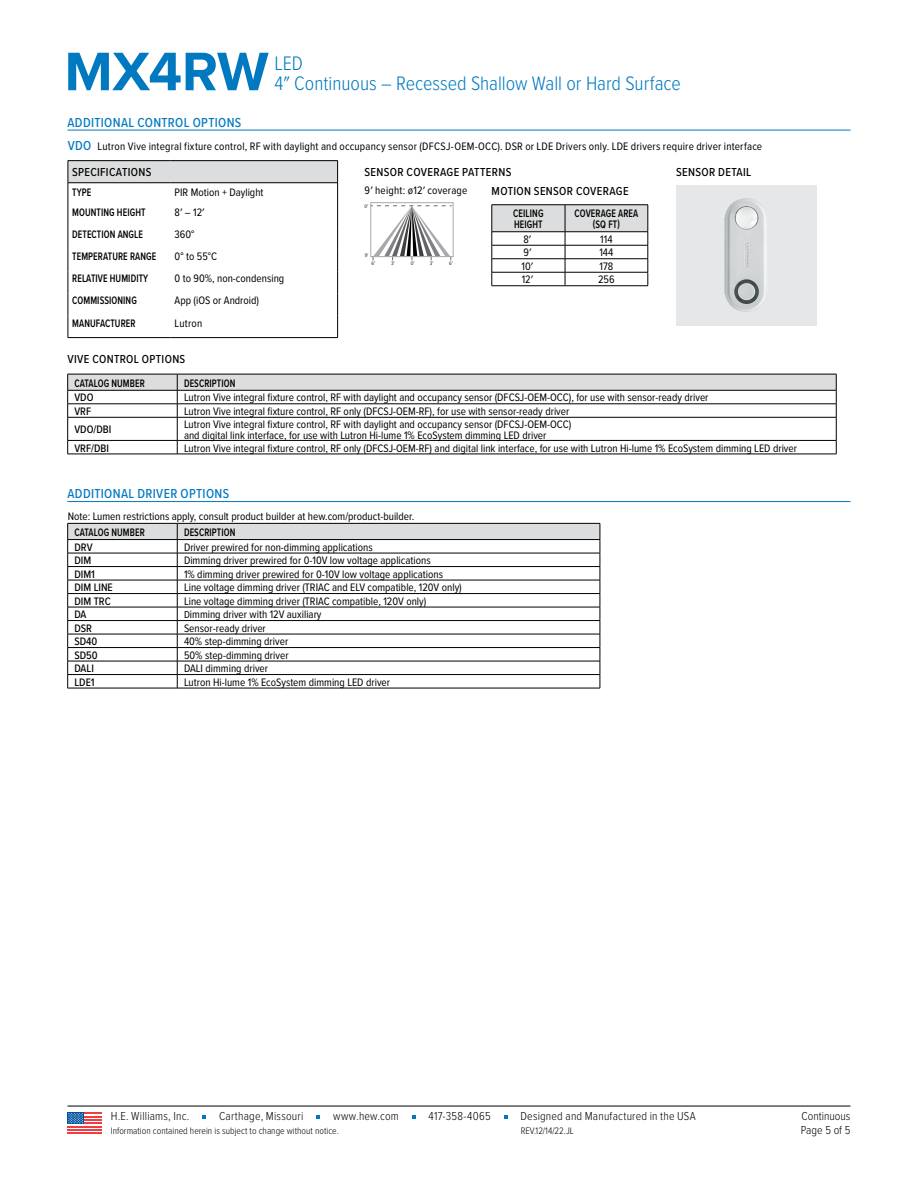
<style>
.page{position:relative;width:918px;height:1188px;background:#fff}
.page>*{position:absolute;margin:0;border:0;box-sizing:border-box;transform-origin:0 0}
.t1{font:700 56.25px "Proxima Nova";letter-spacing:-.01em;color:#0079c1}
.t2{font:300 20.25px/20.2px "Proxima Nova Cond";letter-spacing:-.005em;color:#0079c1}
.Blue__underlined_hea{font:500 13.5px "Proxima Nova Cond";letter-spacing:.025em;color:#0079c1}
.t3{font:300 12px/13.6px "Proxima Nova Cond";letter-spacing:.015em;color:#000}
.t4{font:500 12px "Proxima Nova Cond";letter-spacing:.03em;color:#000}
.t5{font:11.25px/10.5px "Proxima Nova Cond";color:#000}
.t6{font:600 11.25px/10.5px "Proxima Nova Cond";letter-spacing:.01em;color:#000;scale:.85 1}
.t7{font:11.25px "Proxima Nova Cond";letter-spacing:.02em;color:#000}
.t8{font:500 11.25px "Proxima Nova Cond";color:#000}
.t9{font:300 9.75px "Proxima Nova Cond";color:#000}
.t10{font:5.25px "Proxima Nova Cond";color:#231f20}
.s1{font-weight:500;font-size:13.5px;color:#0079c1}
.s2{color:#030404}
.s3{font-weight:600}
.s4{font-size:10.5px}
</style>
<div class="page">
<hr style="left:68px;top:130px;width:782px;height:1px;background:#0079c1">
<hr style="left:68px;top:501px;width:782px;height:1px;background:#0079c1">
<div style="left:68px;top:161px;width:270px;height:22px;background:#dcddde"></div>
<hr style="left:68px;top:337px;width:102px;height:1px;background:#000">
<hr style="left:170px;top:337px;width:168px;height:1px;background:#000">
<hr style="left:68px;top:160px;width:102px;height:1px;background:#000">
<svg style="left:68px;top:161px;width:1px;height:176px"></svg>
<hr style="left:170px;top:160px;width:168px;height:1px;background:#000">
<svg style="left:337px;top:161px;width:1px;height:176px"></svg>
<hr style="left:68px;top:182px;width:102px;height:1px;background:#000">
<hr style="left:170px;top:182px;width:168px;height:1px;background:#000">
<div style="left:371px;top:202px;width:82px;height:55px;border:1px solid #a7a9ac"></div>
<svg style="left:371px;top:206px;width:81px;height:54px"></svg>
<hr style="left:492px;top:204px;width:73px;height:1px;background:#000">
<hr style="left:565px;top:204px;width:83px;height:1px;background:#000">
<svg style="left:492px;top:205px;width:157px;height:81px"></svg>
<hr style="left:492px;top:231px;width:73px;height:1px;background:#000">
<hr style="left:565px;top:231px;width:83px;height:1px;background:#000">
<div style="left:676px;top:185px;width:140px;height:140px;background:#e6e7e8"></div>
<img style="left:725px;top:198px;width:41px;height:114px">
<svg style="left:68px;top:374px;width:769px;height:80px"></svg>
<hr style="left:68px;top:454px;width:109px;height:1px;background:#000">
<hr style="left:177px;top:454px;width:659px;height:1px;background:#000">
<svg style="left:68px;top:523px;width:533px;height:165px"></svg>
<hr style="left:68px;top:688px;width:109px;height:1px;background:#000">
<hr style="left:177px;top:688px;width:423px;height:1px;background:#000">
<hr style="left:68px;top:1106px;width:782px;height:1px;background:#000">
<svg style="left:202px;top:1116px;width:4px;height:3px"></svg>
<svg style="left:316px;top:1116px;width:4px;height:3px"></svg>
<svg style="left:412px;top:1116px;width:4px;height:3px"></svg>
<div style="left:68px;top:1112px;width:34px;height:22px;background:linear-gradient(to right,#fff,#fff)"></div>
<hr style="left:68px;top:1126px;width:34px;height:1px;background:#ef3e42">
<hr style="left:68px;top:1129px;width:34px;height:2px;background:#ef3e42">
<hr style="left:68px;top:1132px;width:34px;height:2px;background:#ef3e42">
<hr style="left:68px;top:1122px;width:34px;height:2px;background:#ef3e42">
<hr style="left:68px;top:1119px;width:34px;height:2px;background:#ef3e42">
<hr style="left:68px;top:1116px;width:34px;height:1px;background:#ef3e42">
<hr style="left:68px;top:1112px;width:34px;height:2px;background:#ef3e42">
<div style="left:68px;top:1112px;width:16px;height:12px;background:#00529c"></div>
<svg style="left:68px;top:1113px;width:15px;height:11px"></svg>
<h1 class="t1" style="left:65px;top:30px;width:206px">MX4RW</h1>
<h2 class="t2" style="left:274px;top:52px;width:408px">LED<br>4″ Continuous – Recessed Shallow Wall or Hard Surface</h2>
<p class="Blue__underlined_hea" style="left:68px;top:112px;width:175px">ADDITIONAL CONTROL OPTIONS</p>
<p class="t7" style="left:68px;top:138px;width:696px"><span class="s1">VDO</span> Lutron Vive integral fixture control, RF with daylight and occupancy sensor (DFCSJ-OEM-OCC). DSR or LDE Drivers only. LDE drivers require driver interface</p>
<p class="t4" style="left:72px;top:164px;width:81px">SPECIFICATIONS</p>
<p class="t4" style="left:365px;top:164px;width:148px">SENSOR COVERAGE PATTERNS</p>
<p class="t4" style="left:676px;top:164px;width:77px">SENSOR DETAIL</p>
<p class="t6" style="left:72px;top:187px;width:24px">TYPE</p>
<p class="t5" style="left:175px;top:187px;width:90px">PIR Motion + Daylight</p>
<p class="t5" style="left:365px;top:185px;width:104px">9′ height: ø12′ coverage</p>
<p class="t4" style="left:492px;top:182px;width:139px">MOTION SENSOR COVERAGE</p>
<p class="t6" style="left:513px;top:208px;width:37px">CEILING<br>HEIGHT</p>
<p class="t6" style="left:575px;top:208px;width:76px;text-align:center">COVERAGE AREA (SQ FT)</p>
<p class="t5" style="left:524px;top:233px;width:9px">8′</p>
<p class="t5" style="left:600px;top:233px;width:14px">114</p>
<p class="t5" style="left:523px;top:247px;width:9px">9′</p>
<p class="t5" style="left:599px;top:247px;width:15px">144</p>
<p class="t5" style="left:522px;top:260px;width:13px">10′</p>
<p class="t5" style="left:600px;top:260px;width:15px">178</p>
<p class="t5" style="left:522px;top:274px;width:13px">12′</p>
<p class="t5" style="left:598px;top:274px;width:18px">256</p>
<p class="t10" style="left:365px;top:202px;width:5px">0<span class="s2">′</span></p>
<p class="t6" style="left:72px;top:207px;width:88px">MOUNTING HEIGHT</p>
<p class="t5" style="left:175px;top:207px;width:32px">8′ – 12′</p>
<p class="t6" style="left:72px;top:229px;width:85px">DETECTION ANGLE</p>
<p class="t5" style="left:175px;top:229px;width:21px">360°</p>
<p class="t6" style="left:72px;top:251px;width:100px">TEMPERATURE RANGE</p>
<p class="t5" style="left:175px;top:251px;width:44px">0° to 55°C</p>
<p class="t6" style="left:72px;top:273px;width:91px">RELATIVE HUMIDITY</p>
<p class="t5" style="left:175px;top:273px;width:111px">0 to 90%, non-condensing</p>
<p class="t6" style="left:72px;top:295px;width:78px">COMMISSIONING</p>
<p class="t5" style="left:175px;top:295px;width:86px">App (iOS or Android)</p>
<p class="t6" style="left:72px;top:317px;width:76px">MANUFACTURER</p>
<p class="t5" style="left:175px;top:317px;width:29px">Lutron</p>
<p class="t4" style="left:68px;top:350px;width:119px">VIVE CONTROL OPTIONS</p>
<p class="t6" style="left:74px;top:377px;width:84px">CATALOG NUMBER</p>
<p class="t6" style="left:184px;top:377px;width:62px">DESCRIPTION</p>
<p class="t8" style="left:74px;top:389px;width:21px">VDO</p>
<p class="t5" style="left:184px;top:392px;width:526px">Lutron Vive integral fixture control, RF with daylight and occupancy sensor (DFCSJ-OEM-OCC), for use with sensor-ready driver</p>
<p class="t8" style="left:74px;top:403px;width:18px">VRF</p>
<p class="t5" style="left:184px;top:406px;width:387px">Lutron Vive integral fixture control, RF only (DFCSJ-OEM-RF), for use with sensor-ready driver</p>
<p class="t8" style="left:74px;top:421px;width:39px">VDO/DBI</p>
<p class="t5" style="left:184px;top:419px;width:389px">Lutron Vive integral fixture control, RF with daylight and occupancy sensor (DFCSJ-OEM-OCC) and digital link interface, for use with Lutron Hi-lume 1% EcoSystem dimming LED driver</p>
<p class="t8" style="left:74px;top:440px;width:36px">VRF/DBI</p>
<p class="t5" style="left:184px;top:442px;width:615px">Lutron Vive integral fixture control, RF only (DFCSJ-OEM-RF) and digital link interface, for use with Lutron Hi-lume 1% EcoSystem dimming LED driver</p>
<p class="Blue__underlined_hea" style="left:68px;top:484px;width:163px">ADDITIONAL DRIVER OPTIONS</p>
<p class="t5" style="left:74px;top:508px;width:341px;line-height:15.9px;text-indent:-7px">Note: Lumen restrictions apply, consult product builder at hew.com/product-builder.<br><span class="s3">CATALOG NUMBER</span></p>
<p class="t10" style="left:365px;top:251px;width:5px">9<span class="s2">′</span></p>
<p class="t10" style="left:391px;top:259px;width:5px">3<span class="s2">′</span></p>
<p class="t10" style="left:411px;top:259px;width:5px">0<span class="s2">′</span></p>
<p class="t10" style="left:430px;top:259px;width:5px">3<span class="s2">′</span></p>
<p class="t10" style="left:449px;top:259px;width:5px">6<span class="s2">′</span></p>
<p class="t10" style="left:371px;top:259px;width:5px">6<span class="s2">′</span></p>
<p class="t6" style="left:184px;top:527px;width:62px">DESCRIPTION</p>
<p class="t8" style="left:74px;top:539px;width:20px">DRV</p>
<p class="t5" style="left:184px;top:541px;width:190px">Driver prewired for non-dimming applications</p>
<p class="t8" style="left:74px;top:552px;width:18px">DIM</p>
<p class="t5" style="left:184px;top:555px;width:248px">Dimming driver prewired for 0-10V low voltage applications</p>
<p class="t8" style="left:74px;top:566px;width:22px">DIM1</p>
<p class="t5" style="left:184px;top:568px;width:261px">1% dimming driver prewired for 0-10V low voltage applications</p>
<p class="t8" style="left:74px;top:579px;width:40px">DIM LINE</p>
<p class="t5" style="left:184px;top:582px;width:279px">Line voltage dimming driver (TRIAC and ELV compatible, 120V only)</p>
<p class="t8" style="left:74px;top:593px;width:38px">DIM TRC</p>
<p class="t5" style="left:184px;top:595px;width:244px">Line voltage dimming driver (TRIAC compatible, 120V only)</p>
<p class="t8" style="left:74px;top:606px;width:14px">DA</p>
<p class="t5" style="left:184px;top:609px;width:139px"><span class="s4">D</span>imming driver with 12V auxiliary</p>
<p class="t8" style="left:74px;top:620px;width:19px">DSR</p>
<p class="t5" style="left:184px;top:622px;width:83px">Sensor-ready driver</p>
<p class="t8" style="left:74px;top:633px;width:25px">SD40</p>
<p class="t5" style="left:184px;top:636px;width:106px">40% step-dimming driver</p>
<p class="t8" style="left:74px;top:647px;width:25px">SD50</p>
<p class="t5" style="left:184px;top:649px;width:106px">50% step-dimming driver</p>
<p class="t8" style="left:74px;top:660px;width:21px">DALI</p>
<p class="t5" style="left:184px;top:663px;width:86px">DALI dimming driver</p>
<p class="t8" style="left:74px;top:674px;width:22px">LDE1</p>
<p class="t5" style="left:184px;top:676px;width:208px">Lutron Hi-lume 1% EcoSystem dimming LED driver</p>
<p class="t3" style="left:111px;top:1109px;width:80px">H.E. Williams, Inc.</p>
<p class="t3" style="left:219px;top:1109px;width:86px">Carthage, Missouri</p>
<p class="t3" style="left:333px;top:1109px;width:67px">www.hew.com</p>
<p class="t3" style="left:429px;top:1109px;width:64px">417-358-4065</p>
<p class="t3" style="left:520px;top:1109px;width:177px">Designed and Manufactured in the USA</p>
<p class="t9" style="left:111px;top:1123px;width:230px">Information contained herein is subject to change without notice.</p>
<p class="t9" style="left:521px;top:1123px;width:55px">REV.12/14/22.JL</p>
<p class="t3" style="left:801px;top:1109px;width:51px">Continuous<br>Page 5 of 5</p>
</div>
